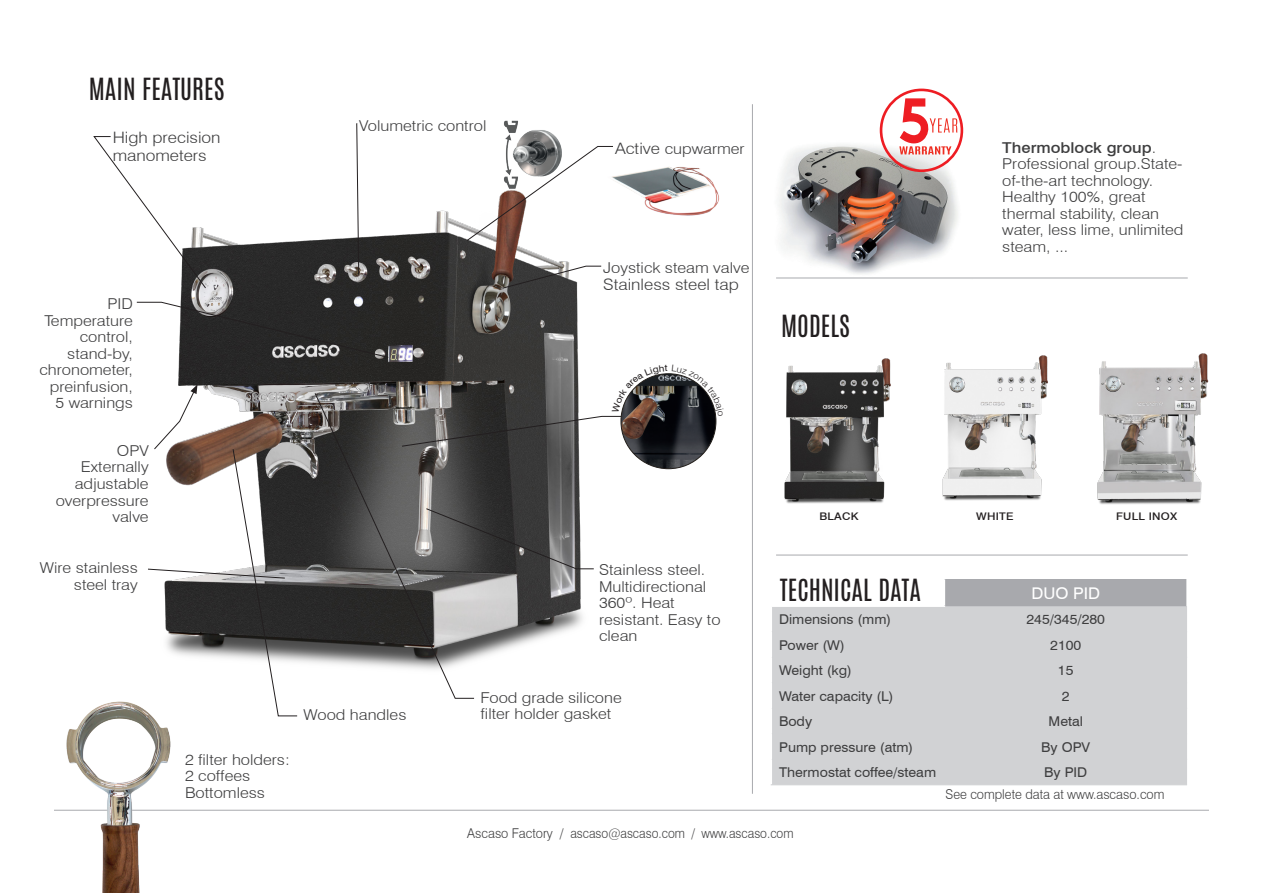
<style>
.page{position:relative;width:1263px;height:893px;background:#fff}
.page>*{position:absolute;margin:0;border:0;box-sizing:border-box;transform-origin:0 0}
.t1{font:58.8px "ADAM.CGPRO";color:#ee1d23;scale:.9 1}
.TÍTULOS{font:25.5px "Antonio";color:#231f20}
.t2{font:16.2px "Swiss 721 BT";color:#fff;scale:1.05 1}
.txt_base{font:300 15.75px/17.2px "Swiss 721 BT";color:#3e3e3f;scale:1.1 1}
.txt_base-2{font:300 15px/16.5px "Swiss 721 BT";color:#3e3e3f;scale:1.1 1}
.t3{font:13.5px "Swiss 721 BT";color:#3e3e3f;scale:1.05 1}
.t4{font:300 13.5px "Swiss 721 BT";color:#3e3e3f;scale:.95 1}
.t5{font:500 10.5px "Swiss 721 BT";letter-spacing:.025em;color:#231f20;scale:1.1 1}
.s1{font-size:15.75px}
.s2{font-weight:500}
</style>
<div class="page">
<hr style="left:752px;top:104px;width:1px;height:690px;background:#a8a9ad">
<hr style="left:54px;top:810px;width:1155px;height:1px;background:#a8a9ad">
<hr style="left:776px;top:555px;width:412px;height:1px;background:#a8a9ad">
<hr style="left:776px;top:278px;width:412px;height:1px;background:#a8a9ad">
<img style="left:776px;top:132px;width:197px;height:147px">
<img style="left:784px;top:358px;width:107px;height:146px">
<img style="left:942px;top:356px;width:106px;height:145px">
<img style="left:1097px;top:353px;width:112px;height:152px">
<img style="left:614px;top:166px;width:106px;height:50px">
<img style="left:149px;top:187px;width:471px;height:476px">
<svg style="left:466px;top:146px;width:148px;height:95px"></svg>
<svg style="left:502px;top:266px;width:100px;height:23px"></svg>
<svg style="left:475px;top:508px;width:119px;height:61px;background:#5b5b5b"></svg>
<svg style="left:314px;top:392px;width:161px;height:307px;background:#6c6b6b"></svg>
<svg style="left:136px;top:302px;width:253px;height:56px"></svg>
<svg style="left:148px;top:384px;width:150px;height:332px"></svg>
<svg style="left:93px;top:136px;width:113px;height:153px"></svg>
<svg style="left:356px;top:123px;width:3px;height:153px"></svg>
<img style="left:621px;top:374px;width:95px;height:95px;border-radius:47px">
<img style="left:492px;top:120px;width:79px;height:71px">
<img style="left:54px;top:681px;width:162px;height:212px">
<div style="left:944px;top:579px;width:243px;height:27px;background:#a8a9ad"></div>
<div style="left:772px;top:606px;width:415px;height:178px;background:#d1d2d4"></div>
<hr style="left:771px;top:606px;width:174px;height:1px;background:#fff">
<hr style="left:772px;top:631px;width:172px;height:1px;background:#d1d2d4">
<hr style="left:944px;top:631px;width:243px;height:1px;background:#d1d2d4">
<hr style="left:772px;top:657px;width:172px;height:1px;background:#d1d2d4">
<hr style="left:944px;top:657px;width:243px;height:1px;background:#d1d2d4">
<hr style="left:772px;top:682px;width:172px;height:1px;background:#d1d2d4">
<hr style="left:944px;top:682px;width:243px;height:1px;background:#d1d2d4">
<hr style="left:772px;top:708px;width:172px;height:1px;background:#d1d2d4">
<hr style="left:944px;top:708px;width:243px;height:1px;background:#d1d2d4">
<hr style="left:772px;top:733px;width:172px;height:1px;background:#d1d2d4">
<hr style="left:944px;top:733px;width:243px;height:1px;background:#d1d2d4">
<hr style="left:772px;top:759px;width:172px;height:1px;background:#d1d2d4">
<hr style="left:944px;top:759px;width:243px;height:1px;background:#d1d2d4">
<hr style="left:771px;top:784px;width:173px;height:1px;background:#d1d2d4">
<hr style="left:944px;top:784px;width:243px;height:1px;background:#d1d2d4">
<svg style="left:944px;top:579px;width:1px;height:27px"></svg>
<hr style="left:1186px;top:579px;width:2px;height:27px;background:#fff">
<div style="left:880px;top:89px;width:83px;height:83px;border:3px solid #ee1d23;border-radius:50%"></div>
<svg style="left:930px;top:118px;width:27px;height:15px"></svg>
<svg style="left:899px;top:146px;width:52px;height:8px"></svg>
<svg style="left:401px;top:365px;width:316px;height:82px"></svg>
<p class="TÍTULOS" style="left:89px;top:71px;width:137px">MAIN FEATURES</p>
<p class="txt_base" style="left:113px;top:129px;width:100px">High precision manometers</p>
<p class="txt_base-2" style="left:108px;top:296px;width:25px">PID</p>
<p class="txt_base-2" style="left:39px;top:312px;width:86px;text-align:right">Temperature control, stand-by, chronometer, preinfusion,</p>
<p class="txt_base-2" style="left:56px;top:395px;width:72px">5 warnings</p>
<p class="txt_base-2" style="left:117px;top:442px;width:30px">OPV</p>
<p class="txt_base-2" style="left:56px;top:459px;width:86px;text-align:right">Externally adjustable overpressure valve</p>
<p class="txt_base-2" style="left:359px;top:117px;width:117px">Volumetric control</p>
<p class="txt_base-2" style="left:615px;top:140px;width:119px"><span class="s1">Active</span> cupwarmer</p>
<p class="txt_base-2" style="left:603px;top:259px;width:134px">Joystick steam valve</p>
<p class="txt_base" style="left:603px;top:276px;width:125px">Stainless steel tap</p>
<p class="TÍTULOS" style="left:781px;top:307px;width:70px">MODELS</p>
<h1 class="t1" style="left:898px;top:85px;width:38px">5</h1>
<p class="txt_base-2" style="left:1002px;top:139px;width:166px"><span class="s2">Thermoblock group</span>.<br>Professional group.State&shy;of-the-art technology.<br>Healthy 100%, great thermal stability, clean water, less lime, unlimited steam, ...</p>
<p class="t5" style="left:819px;top:510px;width:37px">BLACK</p>
<p class="t5" style="left:976px;top:510px;width:36px">WHITE</p>
<p class="t5" style="left:1116px;top:510px;width:57px">FULL INOX</p>
<p class="txt_base-2" style="left:40px;top:559px;width:91px;text-align:right">Wire stainless steel tray</p>
<p class="txt_base-2" style="left:185px;top:751px;width:97px">2 filter holders:</p>
<p class="txt_base-2" style="left:185px;top:767px;width:61px">2 coffees</p>
<p class="txt_base-2" style="left:185px;top:784px;width:74px">Bottomless</p>
<p class="txt_base-2" style="left:304px;top:706px;width:95px">Wood handles</p>
<p class="txt_base-2" style="left:599px;top:562px;width:112px">Stainless steel.<br>Multidirectional<br>360º. Heat resistant. Easy to clean</p>
<p class="txt_base-2" style="left:481px;top:689px;width:130px">Food grade silicone filter holder gasket</p>
<p class="TÍTULOS" style="left:780px;top:572px;width:143px">TECHNICAL DATA</p>
<p class="t2" style="left:1031px;top:583px;width:67px">DUO PID</p>
<p class="t3" style="left:779px;top:611px;width:109px">Dimensions (mm)</p>
<p class="t3" style="left:1026px;top:611px;width:76px">245/345/280</p>
<p class="t3" style="left:779px;top:637px;width:64px">Power (W)</p>
<p class="t3" style="left:1050px;top:637px;width:31px">2100</p>
<p class="t3" style="left:779px;top:662px;width:71px">Weight (kg)</p>
<p class="t3" style="left:1058px;top:662px;width:16px">15</p>
<p class="t3" style="left:779px;top:688px;width:111px">Water capacity (L)</p>
<p class="t3" style="left:1062px;top:688px;width:9px">2</p>
<p class="t3" style="left:779px;top:713px;width:33px">Body</p>
<p class="t3" style="left:1048px;top:713px;width:34px">Metal</p>
<p class="t3" style="left:779px;top:739px;width:129px">Pump pressure (atm)</p>
<p class="t3" style="left:1041px;top:739px;width:48px">By OPV</p>
<p class="t3" style="left:779px;top:764px;width:151px">Thermostat coffee/steam</p>
<p class="t3" style="left:1044px;top:764px;width:42px">By PID</p>
<p class="t4" style="left:945px;top:786px;width:232px">See complete data at www.ascaso.com</p>
<p class="t4" style="left:467px;top:825px;width:345px">Ascaso Factory / ascaso@ascaso.com / www.ascaso.com</p>
</div>
